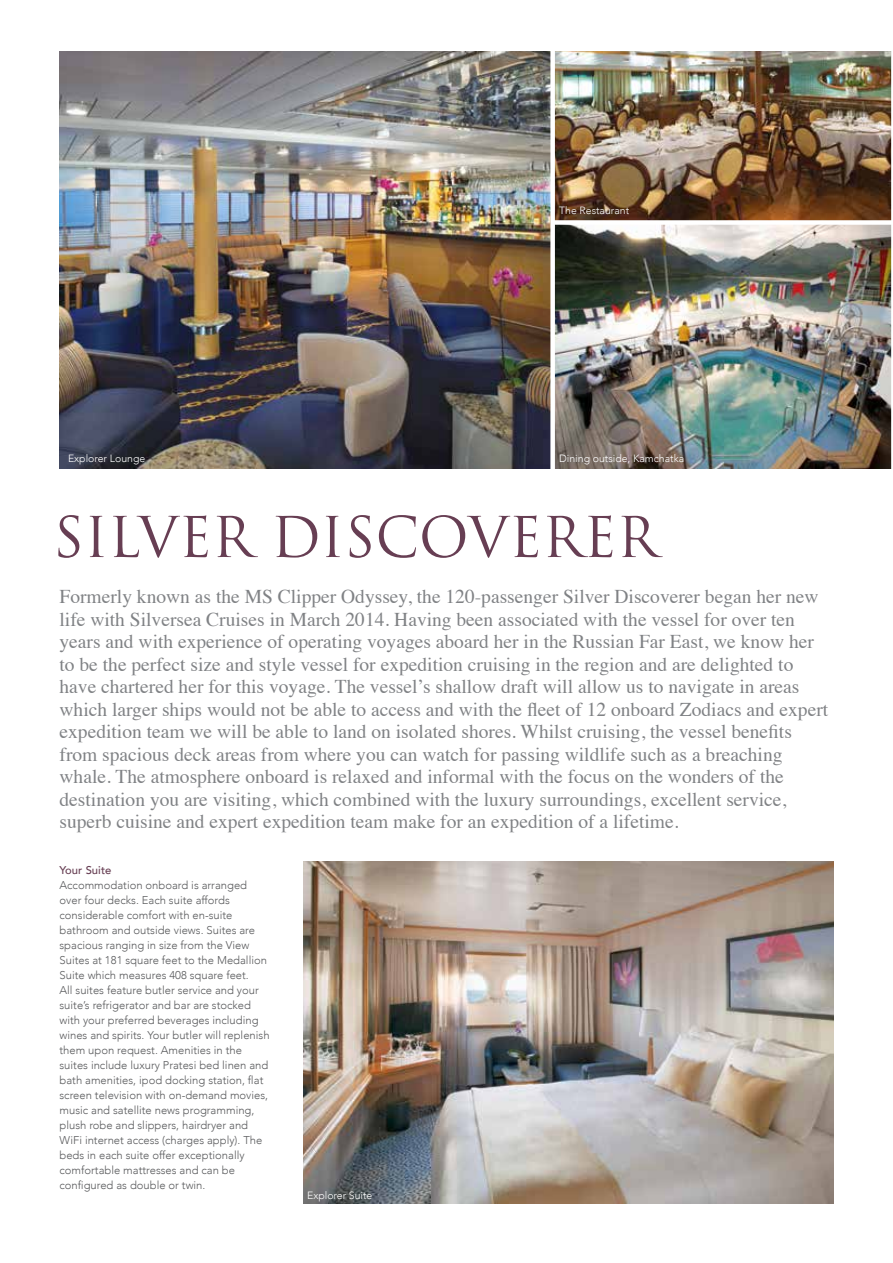
<style>
.page{position:relative;width:893px;height:1263px;background:#fff}
.page>*{position:absolute;margin:0;border:0;box-sizing:border-box;transform-origin:0 0}
.t1{font:54.6px "Trajan Pro";color:#673e53}
.t2{font:19.5px/22.5px "Times";color:#808285}
.t3{font:300 11.25px/15px "Avenir";color:#58595b}
.t4{font:500 11.25px "Avenir";letter-spacing:.005em;color:#673e53}
.t5{font:300 10.5px "Avenir";color:#fff}
</style>
<div class="page">
<img style="left:60px;top:51px;width:490px;height:418px">
<img style="left:555px;top:51px;width:336px;height:169px">
<img style="left:303px;top:861px;width:530px;height:343px">
<img style="left:555px;top:225px;width:336px;height:244px">
<p class="t5" style="left:68px;top:452px;width:79px">Explorer Lounge</p>
<p class="t5" style="left:559px;top:204px;width:72px">The Restaurant</p>
<p class="t5" style="left:559px;top:452px;width:127px">Dining outside, Kamchatka</p>
<h1 class="t1" style="left:53px;top:502px;width:93px">SILVER</h1>
<h1 class="t1" style="left:271px;top:502px;width:114px">DISCOVERER</h1>
<p class="t2" style="left:60px;top:584px;width:770px">Formerly known as the MS Clipper Odyssey, the 120-passenger Silver Discoverer began her new life with Silversea Cruises in March 2014. Having been associated with the vessel for over ten years and with experience of operating voyages aboard her in the Russian Far East, we know her to be the perfect size and style vessel for expedition cruising in the region and are delighted to have chartered her for this voyage. The vessel’s shallow draft will allow us to navigate in areas which larger ships would not be able to access and with the fleet of 12 onboard Zodiacs and expert expedition team we will be able to land on isolated shores. Whilst cruising, the vessel benefits from spacious deck areas from where you can watch for passing wildlife such as a breaching whale. The atmosphere onboard is relaxed and informal with the focus on the wonders of the destination you are visiting, which combined with the luxury surroundings, excellent service, superb cuisine and expert expedition team make for an expedition of a lifetime.</p>
<p class="t4" style="left:60px;top:860px;width:53px">Your Suite</p>
<p class="t3" style="left:60px;top:877px;width:212px">Accommodation onboard is arranged over four decks. Each suite affords considerable comfort with en-suite bathroom and outside views. Suites are spacious ranging in size from the View Suites at 181 square feet to the Medallion Suite which measures 408 square feet.<br>All suites feature butler service and your suite’s refrigerator and bar are stocked with your preferred beverages including wines and spirits. Your butler will replenish them upon request. Amenities in the suites include luxury Pratesi bed linen and bath amenities, ipod docking station, flat screen television with on-demand movies, music and satellite news programming, plush robe and slippers, hairdryer and WiFi internet access (charges apply). The beds in each suite offer exceptionally comfortable mattresses and can be configured as double or twin.</p>
<p class="t5" style="left:307px;top:1189px;width:67px">Explorer Suite</p>
</div>
